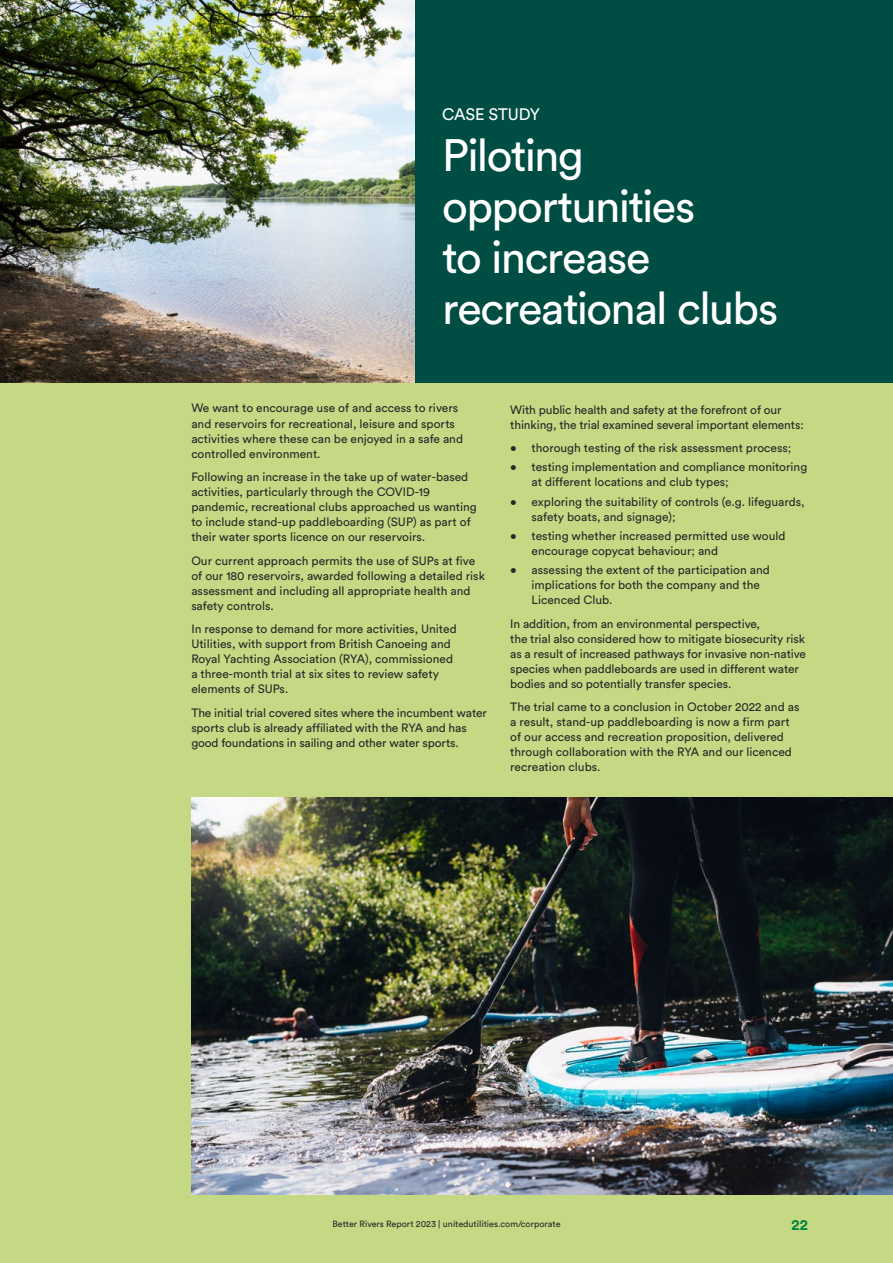
<style>
.page{position:relative;width:893px;height:1263px;background:#fff}
.page>*{position:absolute;margin:0;border:0;box-sizing:border-box;transform-origin:0 0}
.t1{font:45px/51px "Circular Std";letter-spacing:-.035em;color:#fff}
.t2{font:16.5px "Circular Std";letter-spacing:-.01em;color:#fff}
.t3{font:700 15px "Circular Std";color:#00833e}
.t4{font:12px/15px "Circular Std";color:#282827}
.t5{font:9px "Circular Std";color:#282827}
</style>
<div class="page">
<div style="left:0;top:383px;width:893px;height:880px;background:#c5d984"></div>
<div style="left:415px;top:0;width:478px;height:383px;background:#004d44"></div>
<img style="left:0;top:0;width:415px;height:383px">
<img style="left:191px;top:797px;width:702px;height:398px">
<h2 class="t2" style="left:442px;top:105px;width:99px">CASE STUDY</h2>
<h1 class="t1" style="left:442px;top:130px;width:338px">Piloting opportunities<br>to increase recreational clubs</h1>
<p class="t4" style="left:191px;top:401px;width:273px">We want to encourage use of and access to rivers and reservoirs for recreational, leisure and sports activities where these can be enjoyed in a safe and controlled environment.</p>
<p class="t4" style="left:191px;top:469px;width:287px">Following an increase in the take up of water-based activities, particularly through the COVID-19 pandemic, recreational clubs approached us wanting to include stand-up paddleboarding (SUP) as part of their water sports licence on our reservoirs.</p>
<p class="t4" style="left:191px;top:553px;width:295px">Our current approach permits the use of SUPs at five of our 180 reservoirs, awarded following a detailed risk assessment and including all appropriate health and safety controls.</p>
<p class="t4" style="left:191px;top:621px;width:267px">In response to demand for more activities, United Utilities, with support from British Canoeing and Royal Yachting Association (RYA), commissioned a three-month trial at six sites to review safety elements of SUPs.</p>
<p class="t4" style="left:191px;top:705px;width:297px">The initial trial covered sites where the incumbent water sports club is already affiliated with the RYA and has good foundations in sailing and other water sports.</p>
<p class="t4" style="left:510px;top:402px;width:295px">With public health and safety at the forefront of our thinking, the trial examined several important elements:</p>
<p class="t4" style="left:510px;top:440px;width:283px">• thorough testing of the risk assessment process;</p>
<p class="t4" style="left:532px;top:460px;width:277px;text-indent:-21px">• testing implementation and compliance monitoring at different locations and club types;</p>
<p class="t4" style="left:532px;top:494px;width:275px;text-indent:-21px">• exploring the suitability of controls (e.g. lifeguards, safety boats, and signage);</p>
<p class="t4" style="left:532px;top:528px;width:256px;text-indent:-21px">• testing whether increased permitted use would encourage copycat behaviour; and</p>
<p class="t4" style="left:532px;top:562px;width:240px;text-indent:-21px">• assessing the extent of the participation and implications for both the company and the<br>Licenced Club.</p>
<p class="t4" style="left:510px;top:616px;width:297px">In addition, from an environmental perspective,<br>the trial also considered how to mitigate biosecurity risk as a result of increased pathways for invasive non-native species when paddleboards are used in different water bodies and so potentially transfer species.</p>
<p class="t4" style="left:510px;top:699px;width:291px">The trial came to a conclusion in October 2022 and as a result, stand-up paddleboarding is now a firm part of our access and recreation proposition, delivered through collaboration with the RYA and our licenced recreation clubs.</p>
<p class="t5" style="left:332px;top:1219px;width:230px">Better Rivers Report 2023 | unitedutilities.com/corporate</p>
<p class="t3" style="left:792px;top:1215px;width:18px">22</p>
</div>
